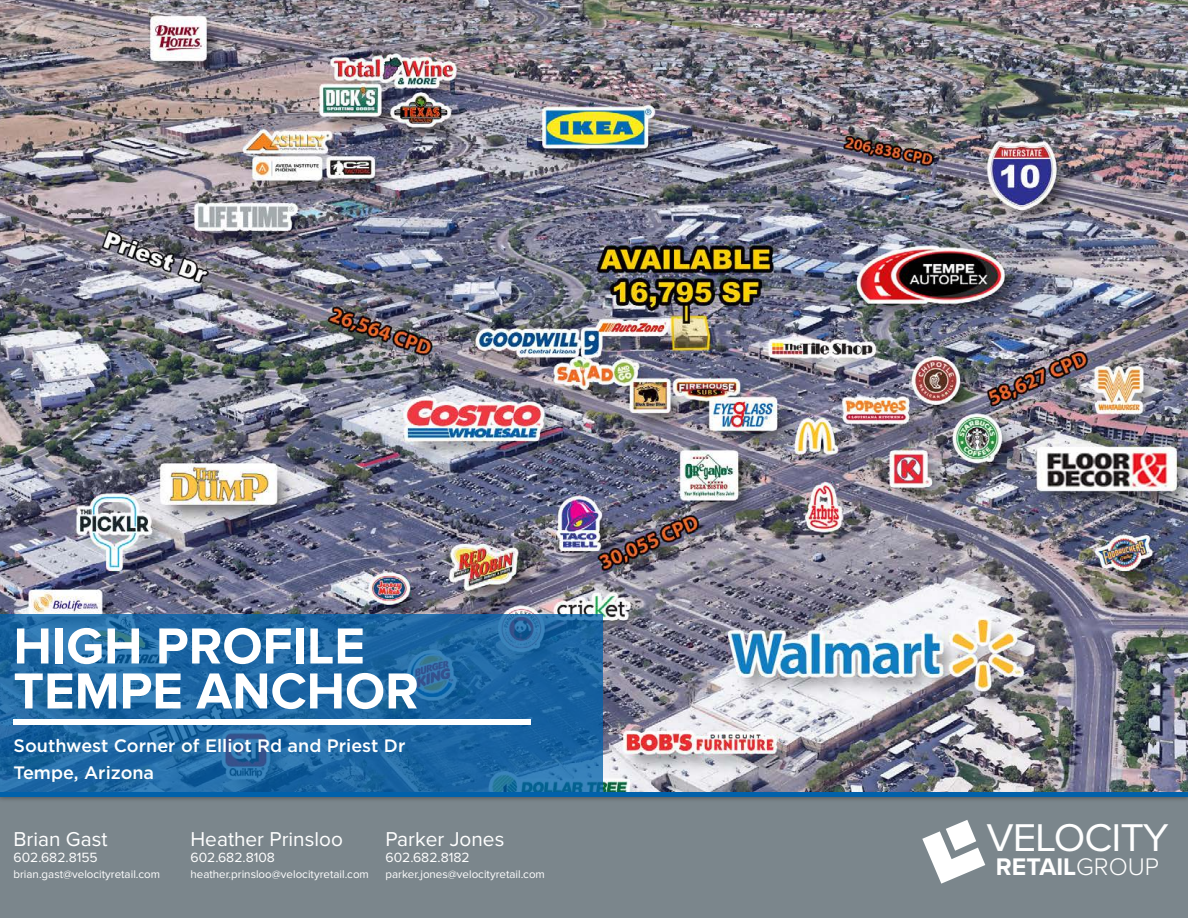
<style>
.page{position:relative;width:1188px;height:918px;background:#fff}
.page>*{position:absolute;margin:0;border:0;box-sizing:border-box;transform-origin:0 0}
.t1{font:700 52.5px "Proxima Nova";color:#fff}
.t2{font:40.2px "Proxima Nova";letter-spacing:-.025em;color:#fff}
.t3{font:700 24.9px "Proxima Nova";color:#fff}
.t4{font:20.85px "Proxima Nova";color:#fff}
.t5{font:500 18px "Gotham";color:#fff}
.t6{font:13.8px "Proxima Nova";color:#fff}
.t7{font:11.55px "Proxima Nova";color:#fff}
.s1{font-weight:300}
</style>
<div class="page">
<div style="left:0;top:797px;width:1188px;height:121px;background:#7b868c"></div>
<div style="left:0;top:786px;width:1188px;height:17px;background:#231f20;opacity:.75"></div>
<div style="left:0;top:792px;width:1188px;height:5px;background:#0161aa"></div>
<svg style="left:922px;top:820px;width:63px;height:64px"></svg>
<img style="left:0;top:0;width:1188px;height:792px">
<svg style="left:0;top:615px;width:603px;height:177px;fill:#1b64a2"></svg>
<div style="left:14px;top:720px;width:517px;height:5px;background:#fff"></div>
<p class="t1" style="left:14px;top:616px;width:353px">HIGH PROFILE</p>
<p class="t1" style="left:14px;top:661px;width:407px">TEMPE ANCHOR</p>
<p class="t5" style="left:14px;top:734px;width:393px">Southwest Corner of Elliot Rd and Priest Dr</p>
<p class="t5" style="left:14px;top:761px;width:142px">Tempe, Arizona</p>
<h3 class="t4" style="left:14px;top:827px;width:96px">Brian Gast</h3>
<p class="t6" style="left:14px;top:850px;width:86px">602.682.8155</p>
<p class="t7" style="left:14px;top:868px;width:148px">brian.gast@velocityretail.com</p>
<h3 class="t4" style="left:191px;top:827px;width:154px">Heather Prinsloo</h3>
<p class="t6" style="left:191px;top:850px;width:86px">602.682.8108</p>
<p class="t7" style="left:191px;top:868px;width:180px">heather.prinsloo@velocityretail.com</p>
<h3 class="t4" style="left:386px;top:827px;width:120px">Parker Jones</h3>
<p class="t6" style="left:386px;top:850px;width:86px">602.682.8182</p>
<p class="t7" style="left:386px;top:868px;width:161px">parker.jones@velocityretail.com</p>
<h2 class="t2" style="left:986px;top:815px;width:184px">VELOCITY</h2>
<h3 class="t3" style="left:996px;top:852px;width:165px">RETAIL<span class="s1">GROUP</span></h3>
</div>
